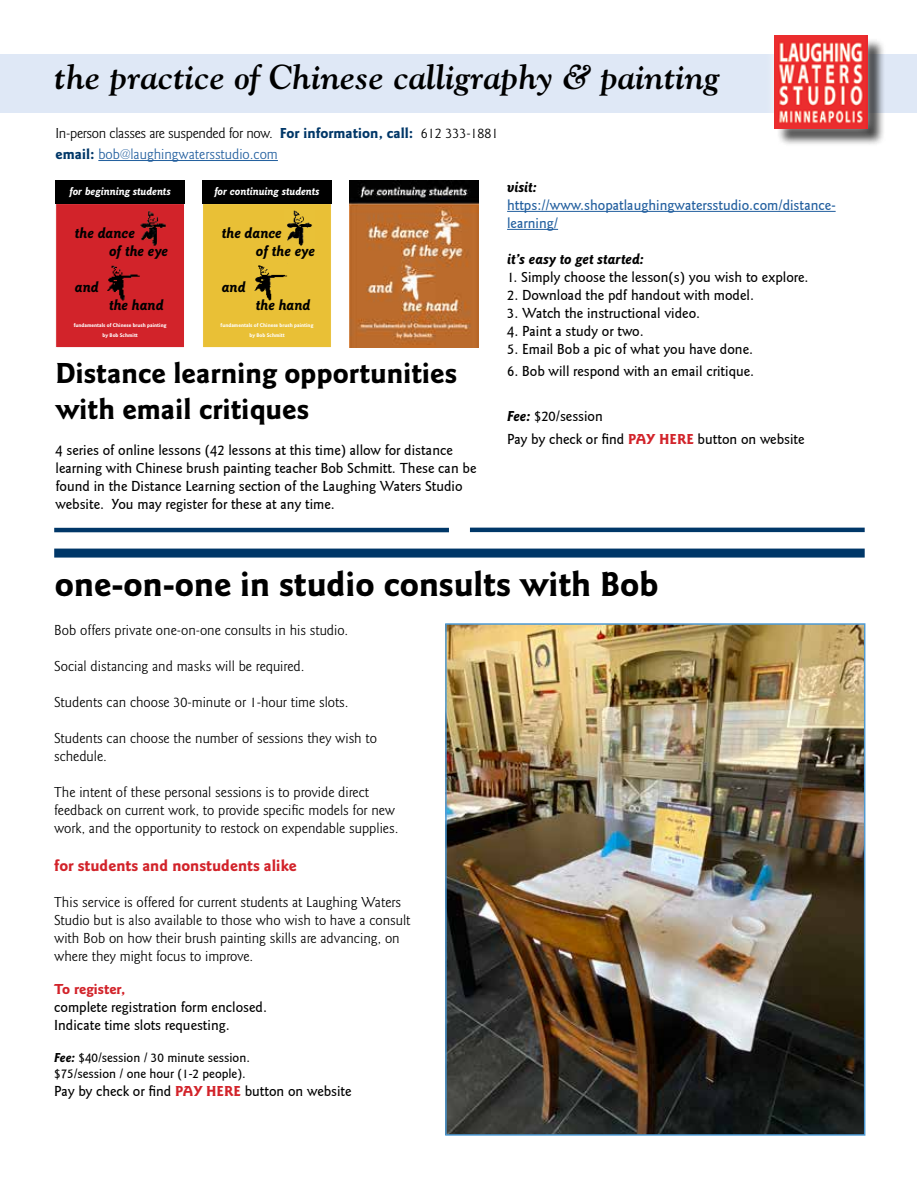
<style>
.page{position:relative;width:918px;height:1188px;background:#fff}
.page>*{position:absolute;margin:0;border:0;box-sizing:border-box;transform-origin:0 0}
.t1{font:700 36px "Goudy Sans";color:#000}
.t2{font:italic 700 34.5px "Goudy";color:#000}
.t3{font:700 30px/36px "Goudy Sans";color:#000}
.t4{font:700 16.5px "Goudy Sans";color:#d2232a}
.t5{font:italic 700 15.15px/18.3px "Goudy Sans";color:#000}
.t6{font:15px/18px "Goudy Sans";color:#000}
.t7{font:500 15px/18px "Goudy Sans";color:#000}
.t8{font:500 15px/18px "Goudy Sans";color:#215e9e}
.t9{font:italic 700 15px "Goudy Sans";color:#000}
.t10{font:700 15px "Goudy Sans";color:#d2232a}
.t11{font:500 13.5px/16.2px "Goudy Sans";color:#000}
.t12{font:italic 700 11.25px "Goudy Sans";color:#fff}
.t13{font:700 5.55px/9.4px "Goudy Sans";color:#fff;text-align:center}
.s1{font-weight:700;color:#003768}
.s2{color:#215e9e}
.s3{font-weight:700;font-style:italic}
.s4{font-weight:700;color:#d2232a}
</style>
<div class="page">
<hr style="left:98px;top:160px;width:180px;height:1px;background:#215e9e">
<div style="left:0;top:54px;width:916px;height:58px;background:#dfe8f6"></div>
<div style="left:54px;top:549px;width:811px;height:9px;background:#003768"></div>
<img style="left:448px;top:626px;width:414px;height:507px">
<div style="left:445px;top:623px;width:420px;height:513px;border:2px solid #4d9ad4"></div>
<div style="left:777px;top:38px;width:109px;height:109px;background:#000;opacity:.75"></div>
<div style="left:764px;top:26px;width:113px;height:112px;background:#fff;opacity:.75"></div>
<img style="left:774px;top:36px;width:93px;height:92px">
<hr style="left:470px;top:528px;width:395px;height:4px;background:#003768">
<hr style="left:54px;top:528px;width:395px;height:4px;background:#003768">
<div style="left:56px;top:203px;width:129px;height:145px;background:#d2232a;border:1px solid #fff"></div>
<img style="left:140px;top:210px;width:26px;height:36px">
<img style="left:107px;top:265px;width:33px;height:36px">
<div style="left:56px;top:181px;width:129px;height:23px;background:#000"></div>
<div style="left:202px;top:203px;width:130px;height:145px;background:#e9c036;border:1px solid #fff"></div>
<img style="left:287px;top:210px;width:25px;height:36px">
<img style="left:254px;top:265px;width:33px;height:36px">
<div style="left:202px;top:181px;width:130px;height:23px;background:#000"></div>
<img style="left:349px;top:180px;width:129px;height:168px">
<hr style="left:507px;top:211px;width:329px;height:1px;background:#215e9e">
<hr style="left:507px;top:229px;width:51px;height:1px;background:#215e9e">
<h2 class="t2" style="left:55px;top:56px;width:667px">the practice of Chinese calligraphy &amp; painting</h2>
<p class="t6" style="left:56px;top:123px;width:444px;line-height:21px">In-person classes are suspended for now. <span class="s1">For information, call:</span> 612 333-1881 <span class="s1">email:</span> <span class="s2">bob@laughingwatersstudio.com</span></p>
<p class="t12" style="left:69px;top:185px;width:103px">for beginning students</p>
<p class="t12" style="left:214px;top:185px;width:107px">for continuing students</p>
<p class="t5" style="left:109px;top:223px;width:60px;text-indent:-34px">the dance<br>of the eye</p>
<p class="t5" style="left:75px;top:278px;width:25px">and</p>
<p class="t5" style="left:109px;top:296px;width:56px">the hand</p>
<p class="t5" style="left:256px;top:223px;width:60px;text-indent:-34px">the dance<br>of the eye</p>
<p class="t5" style="left:222px;top:278px;width:25px">and</p>
<p class="t5" style="left:256px;top:296px;width:56px">the hand</p>
<p class="t13" style="left:74px;top:321px;width:94px">fundamentals of Chinese brush painting by Bob Schmitt</p>
<p class="t13" style="left:221px;top:321px;width:94px">fundamentals of Chinese brush painting by Bob Schmitt</p>
<h3 class="t3" style="left:56px;top:355px;width:403px">Distance learning opportunities with email critiques</h3>
<p class="t7" style="left:56px;top:441px;width:422px">4 series of online lessons (42 lessons at this time) allow for distance learning with Chinese brush painting teacher Bob Schmitt. These can be found in the Distance Learning section of the Laughing Waters Studio website. You may register for these at any time.</p>
<p class="t9" style="left:507px;top:178px;width:31px">visit:</p>
<p class="t8" style="left:507px;top:196px;width:330px">https://www.shopatlaughingwatersstudio.com/distance&shy;learning/</p>
<p class="t9" style="left:507px;top:250px;width:138px">it’s easy to get started:</p>
<p class="t7" style="left:507px;top:268px;width:303px">1. Simply choose the lesson(s) you wish to explore.</p>
<p class="t7" style="left:507px;top:286px;width:248px">2. Download the pdf handout with model.</p>
<p class="t7" style="left:507px;top:304px;width:195px">3. Watch the instructional video.</p>
<p class="t7" style="left:507px;top:322px;width:138px">4. Paint a study or two.</p>
<p class="t7" style="left:507px;top:340px;width:248px">5. Email Bob a pic of what you have done.</p>
<p class="t7" style="left:507px;top:363px;width:249px">6. Bob will respond with an email critique.</p>
<p class="t7" style="left:507px;top:405px;width:299px;line-height:22.5px"><span class="s3">Fee:</span> $20/session<br>Pay by check or find <span class="s4">PAY HERE</span> button on website</p>
<h1 class="t1" style="left:55px;top:563px;width:605px">one-on-one in studio consults with Bob</h1>
<p class="t6" style="left:54px;top:621px;width:296px">Bob offers private one-on-one consults in his studio.</p>
<p class="t6" style="left:54px;top:657px;width:252px">Social distancing and masks will be required.</p>
<p class="t6" style="left:54px;top:693px;width:296px">Students can choose 30-minute or 1-hour time slots.</p>
<p class="t6" style="left:54px;top:729px;width:324px">Students can choose the number of sessions they wish to schedule.</p>
<p class="t6" style="left:54px;top:783px;width:346px">The intent of these personal sessions is to provide direct feedback on current work, to provide specific models for new work, and the opportunity to restock on expendable supplies.</p>
<p class="t4" style="left:54px;top:856px;width:244px">for students and nonstudents alike</p>
<p class="t6" style="left:54px;top:893px;width:358px">This service is offered for current students at Laughing Waters Studio but is also available to those who wish to have a consult with Bob on how their brush painting skills are advancing, on where they might focus to improve.</p>
<p class="t10" style="left:54px;top:980px;width:73px">To register,</p>
<p class="t7" style="left:54px;top:998px;width:214px">complete registration form enclosed.<br>Indicate time slots requesting.</p>
<p class="t11" style="left:54px;top:1050px;width:197px"><span class="s3">Fee:</span> $40/session / 30 minute session. $75/session / one hour (1-2 people).</p>
<p class="t7" style="left:54px;top:1083px;width:299px">Pay by check or find <span class="s4">PAY HERE</span> button on website</p>
</div>
